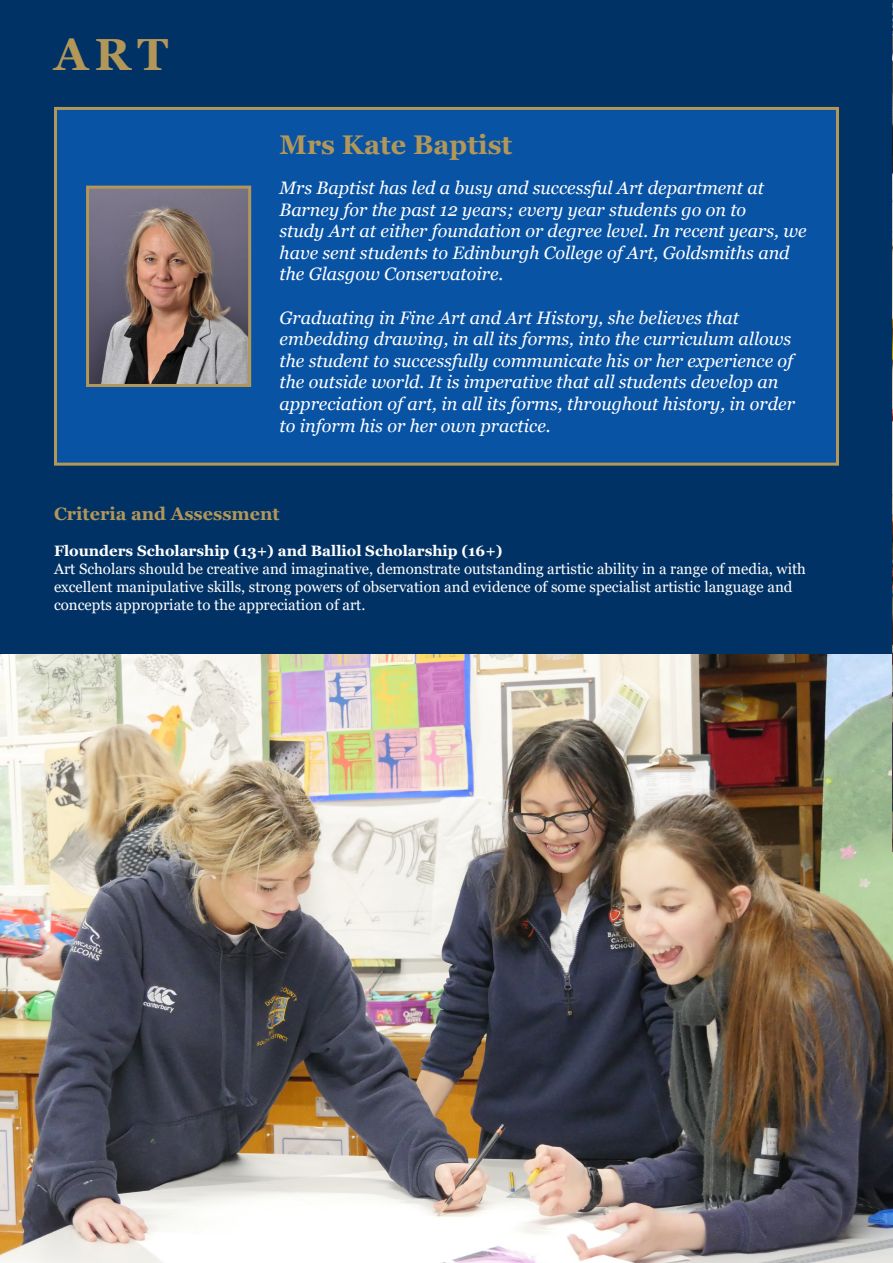
<style>
.page{position:relative;width:893px;height:1263px;background:#003266}
.page>*{position:absolute;margin:0;border:0;box-sizing:border-box;transform-origin:0 0}
.t1{font:700 45px "Georgia";color:#b39758}
.t2{font:700 27px "Georgia";color:#b39758}
.t3{font:italic 18px/21.6px "Georgia";color:#fff}
.t4{font:700 18px "Georgia";color:#b39758}
.t5{font:15px/18px "Georgia";color:#fff}
.t6{font:700 15px "Georgia";color:#fff}
</style>
<div class="page">
<div style="left:54px;top:107px;width:785px;height:359px;background:#0953a5;border:3px solid #b39758"></div>
<img style="left:0;top:655px;width:893px;height:608px">
<img style="left:892px;top:0;width:1px;height:851px">
<img style="left:90px;top:190px;width:157px;height:193px">
<div style="left:86px;top:186px;width:165px;height:201px;border:3px solid #b39758"></div>
<p class="t1" style="left:54px;top:25px;width:116px">ART</p>
<p class="t2" style="left:280px;top:128px;width:234px">Mrs Kate Baptist</p>
<p class="t3" style="left:280px;top:177px;width:486px">Mrs Baptist has led a busy and successful Art department at</p>
<p class="t3" style="left:280px;top:199px;width:468px">Barney for the past 12 years; every year students go on to</p>
<p class="t3" style="left:280px;top:220px;width:529px">study Art at either foundation or degree level. In recent years, we have sent students to Edinburgh College of Art, Goldsmiths and the Glasgow Conservatoire.</p>
<p class="t3" style="left:280px;top:307px;width:461px">Graduating in Fine Art and Art History, she believes that</p>
<p class="t3" style="left:280px;top:328px;width:517px">embedding drawing, in all its forms, into the curriculum allows the student to successfully communicate his or her experience of the outside world. It is imperative that all students develop an appreciation of art, in all its forms, throughout history, in order to inform his or her own practice.</p>
<p class="t4" style="left:54px;top:502px;width:227px">Criteria and Assessment</p>
<p class="t6" style="left:54px;top:541px;width:450px">Flounders Scholarship (13+) and Balliol Scholarship (16+)</p>
<p class="t5" style="left:54px;top:560px;width:753px">Art Scholars should be creative and imaginative, demonstrate outstanding artistic ability in a range of media, with excellent manipulative skills, strong powers of observation and evidence of some specialist artistic language and</p>
<p class="t5" style="left:54px;top:596px;width:313px">concepts appropriate to the appreciation of art.</p>
</div>
